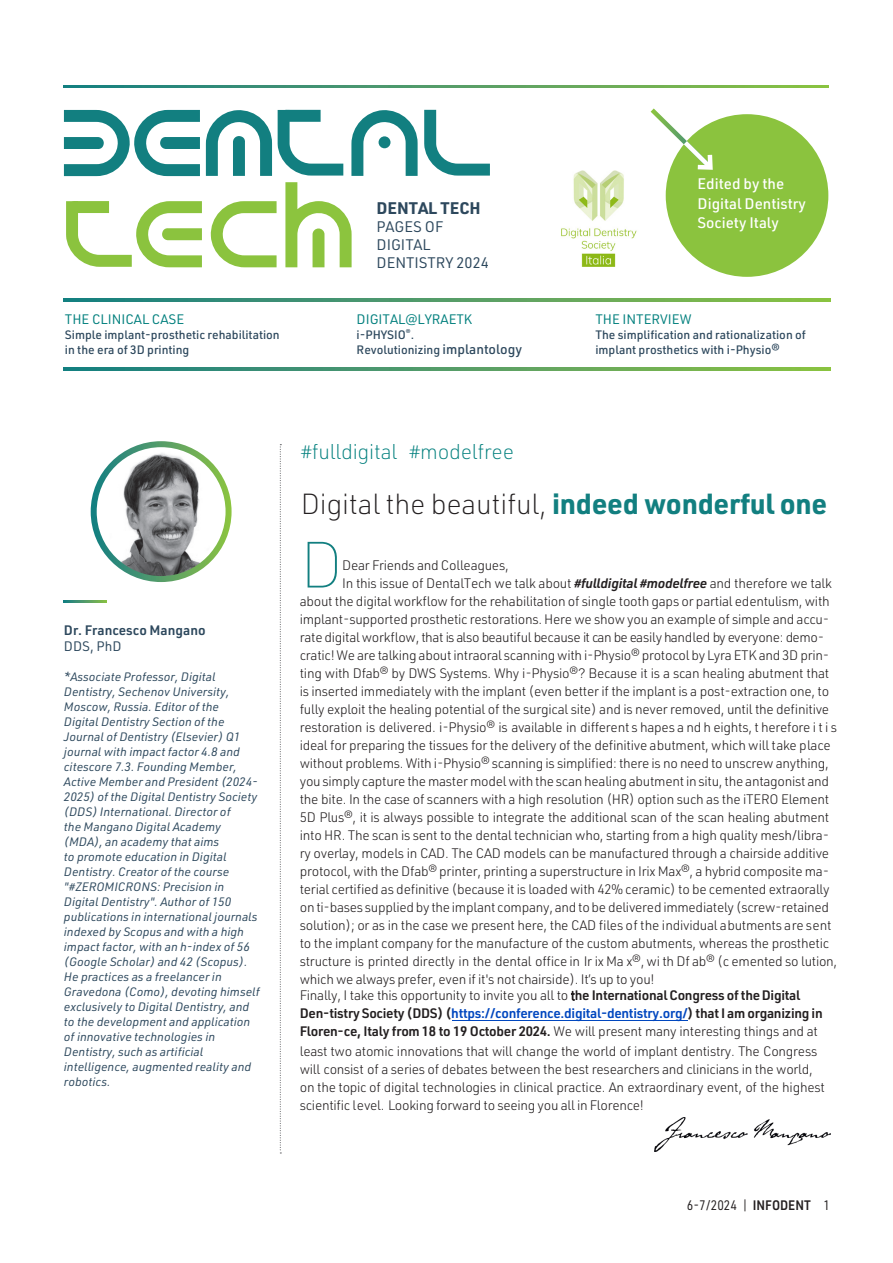
<style>
.page{position:relative;width:893px;height:1263px;background:#fff}
.page>*{position:absolute;margin:0;border:0;box-sizing:border-box;transform-origin:0 0}
.t1{font:100 63.9px "URWDIN";color:#127f80}
.Titolo{font:200 28.5px "URWDIN";letter-spacing:-.01em;color:#231f20}
.Titolo-2{font:200 21px "URWDIN";letter-spacing:-.01em;color:#007f7d}
.Titolo-3{font:700 16.5px "URWDIN";color:#2d485d}
.Titolo-4{font:500 15px/19.5px "URWDIN";color:#fff}
.Titolo-5{font:15px/18px "URWDIN";color:#2d485d}
.t2{font:300 13.5px/18px "URWDIN";letter-spacing:-.02em;color:#231f20}
.t3{font:600 13.5px/18px "URWDIN";letter-spacing:-.02em;color:#231f20}
.Titolo-6{font:13.5px "URWDIN";color:#007f7d}
.Info{font:600 13.5px "URWDIN";color:#2d485d}
.t4{font:13.5px "URWDIN";color:#231f20;scale:.9 1}
.Info-2{font:13.5px "URWDIN";color:#2d485d}
.Info-3{font:italic 12px/15px "URWDIN";color:#2d485d}
.Titolo-7{font:500 12px/15px "URWDIN";color:#2d485d}
.s1{font-size:13.5px}
.s2{font-weight:700;color:#127f80}
.s3{font-weight:600;font-style:italic}
.s4{font-weight:300}
.s5{color:#0047bf}
.s6{font-weight:600}
</style>
<div class="page">
<svg style="left:210px;top:201px;width:67px;height:66px"></svg>
<svg style="left:285px;top:182px;width:67px;height:85px"></svg>
<svg style="left:66px;top:201px;width:136px;height:66px"></svg>
<svg style="left:206px;top:110px;width:66px;height:66px"></svg>
<svg style="left:351px;top:110px;width:67px;height:66px"></svg>
<svg style="left:424px;top:110px;width:66px;height:66px"></svg>
<svg style="left:278px;top:110px;width:65px;height:66px"></svg>
<svg style="left:64px;top:110px;width:136px;height:66px"></svg>
<div style="left:379px;top:136px;width:11px;height:12px;background:#127f80;border-radius:50%"></div>
<div style="left:666px;top:114px;width:162px;height:163px;background:#8bc33e;border-radius:50%"></div>
<svg style="left:650px;top:108px;width:67px;height:66px"></svg>
<img style="left:561px;top:170px;width:76px;height:97px">
<svg style="left:64px;top:85px;width:764px;height:3px"></svg>
<svg style="left:64px;top:299px;width:766px;height:3px"></svg>
<svg style="left:64px;top:368px;width:766px;height:2px"></svg>
<svg style="left:280px;top:444px;width:1px;height:709px"></svg>
<img style="left:94px;top:444px;width:135px;height:135px;border-radius:67px">
<div style="left:91px;top:441px;width:141px;height:141px;border:6px solid #fff;border-radius:50%"></div>
<svg style="left:64px;top:600px;width:43px;height:2px"></svg>
<img style="left:654px;top:1118px;width:176px;height:34px">
<hr style="left:452px;top:1020px;width:235px;height:1px;background:#0047bf">
<p class="Titolo-6" style="left:65px;top:310px;width:121px">THE CLINICAL CASE</p>
<p class="Titolo-7" style="left:65px;top:326px;width:216px">Simple implant-prosthetic rehabilitation in the era of 3D printing</p>
<p class="Titolo-3" style="left:376px;top:196px;width:106px">DENTAL TECH</p>
<p class="Titolo-5" style="left:376px;top:217px;width:114px">PAGES OF<br>DIGITAL<br>DENTISTRY 2024</p>
<p class="Titolo-6" style="left:357px;top:310px;width:117px">DIGITAL@LYRAETK</p>
<p class="Titolo-7" style="left:357px;top:326px;width:167px">i-PHYSIO<sup>®</sup>.<br>Revolutionizing <span class="s1">implantology</span></p>
<p class="Titolo-4" style="left:698px;top:174px;width:110px">Edited by the<br>Digital Dentistry<br>Society Italy</p>
<p class="Titolo-6" style="left:595px;top:310px;width:98px">THE INTERVIEW</p>
<p class="Titolo-7" style="left:595px;top:326px;width:212px">The simplification and rationalization of implant prosthetics with i-Physio®</p>
<p class="Info" style="left:64px;top:621px;width:143px">Dr. Francesco Mangano</p>
<p class="Info-2" style="left:64px;top:637px;width:59px">DDS, PhD</p>
<p class="Info-3" style="left:64px;top:668px;width:197px">*Associate Professor, Digital<br>Dentistry, Sechenov University,<br>Moscow, Russia. Editor of the<br>Digital Dentistry Section of the<br>Journal of Dentistry (Elsevier) Q1 journal with impact factor 4.8 and citescore 7.3. Founding Member,<br>Active Member and President (2024-<br>2025) of the Digital Dentistry Society (DDS) International. Director of<br>the Mangano Digital Academy (MDA), an academy that aims<br>to promote education in Digital<br>Dentistry. Creator of the course "#ZEROMICRONS: Precision in<br>Digital Dentistry". Author of 150 publications in international journals indexed by Scopus and with a high impact factor, with an h-index of 56 (Google Scholar) and 42 (Scopus).<br>He practices as a freelancer in<br>Gravedona (Como), devoting himself exclusively to Digital Dentistry, and to the development and application of innovative technologies in<br>Dentistry, such as artificial intelligence, augmented reality and robotics.</p>
<p class="Titolo-2" style="left:301px;top:438px;width:215px">#fulldigital #modelfree</p>
<p class="Titolo" style="left:301px;top:485px;width:528px">Digital the beautiful, <span class="s2">indeed wonderful one</span></p>
<p class="t1" style="left:300px;top:524px;width:45px">D</p>
<p class="t2" style="left:342px;top:555px;width:168px">Dear Friends and Colleagues,</p>
<p class="t2" style="left:342px;top:573px;width:491px">In this issue of DentalTech we talk about <span class="s3">#fulldigital #modelfree</span> and therefore we talk</p>
<p class="t2" style="left:300px;top:591px;width:539px">about the digital workflow for the rehabilitation of single tooth gaps or partial edentulism, with implant-supported prosthetic restorations. Here we show you an example of simple and accu&shy;rate digitalworkflow, that is also beautiful because it can be easily handled by everyone: demo&shy;cratic! We are talking about intraoral scanning with i-Physio® protocol by Lyra ETK and 3D prin&shy;ting with Dfab® by DWS Systems. Why i-Physio®? Because it is a scan healing abutment that is inserted immediately with the implant (even better if the implant is a post-extraction one, to fully exploit the healing potential of the surgical site) and is never removed, until the definitive restoration is delivered. i-Physio® is available in different s hapes a nd h eights, t herefore i t i s ideal for preparing the tissues for the delivery of the definitive abutment, which will take place without problems. With i-Physio® scanning is simplified: there is no need to unscrew anything, you simply capture the master model with the scan healing abutment in situ, the antagonist and the bite. In the case of scanners with a high resolution (HR) option such as the iTERO Element 5D Plus®, it is always possible to integrate the additional scan of the scan healing abutment into HR. The scan is sent to the dental technician who, starting from a high quality mesh/libra&shy;ry overlay, models in CAD. The CAD models can be manufactured through a chairside additive protocol, with the Dfab® printer, printing a superstructure in Irix Max®, a hybrid composite ma&shy;terial certified as definitive (because it is loaded with 42% ceramic) to be cemented extraorally on ti-bases supplied by theimplant company, and to be delivered immediately (screw-retained solution); or as in the case we present here, the CAD files of the individual abutments are sent to the implant company for the manufacture of the custom abutments, whereas the prosthetic structure is printed directly in the dental office in Ir ix Ma x®, wi th Df ab® (c emented so lution, which we always prefer, even if it's not chairside). It’s up to you!</p>
<p class="t3" style="left:300px;top:986px;width:524px"><span class="s4">Finally, I take this opportunity to invite you all to t</span>he International Congress of theDigital<br>Den-tistry Society (DDS) (<span class="s5">https://conference.digital-dentistry.org/</span>) that I am organizing in<br>Floren-ce, Italy from 18 to 19 October 2024. <span class="s4">We will present many interesting things and at</span></p>
<p class="t2" style="left:300px;top:1041px;width:527px">least two atomic innovations that will change the world of implant dentistry. The Congress will consist of a series of debates between the best researchers and clinicians in the world, on the topic of digital technologies in clinical practice. An extraordinary event, of the highest scientific level. Looking forward to seeing you all in Florence!</p>
<p class="t4" style="left:687px;top:1196px;width:161px">6-7/2024 | <span class="s6">INFODENT</span> 1</p>
</div>
